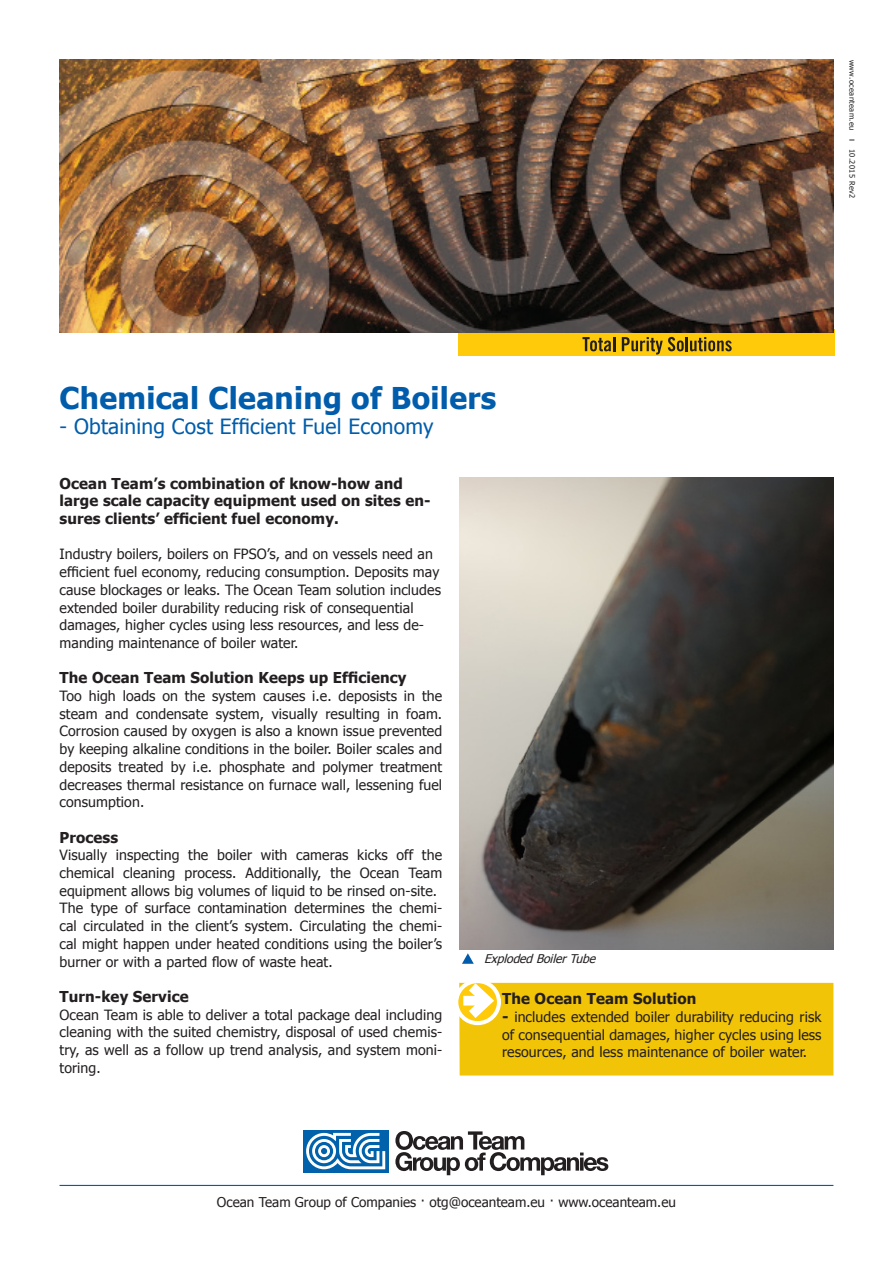
<style>
.page{position:relative;width:893px;height:1263px;background:#fff}
.page>*{position:absolute;margin:0;border:0;box-sizing:border-box;transform-origin:0 0}
.t1{font:700 30px "Tahoma";letter-spacing:.01em;color:#015dab}
.t2{font:21px "Tahoma";letter-spacing:.01em;color:#015dab}
.t3{font:700 15px/17.7px "Tahoma";letter-spacing:.01em;color:#231f20}
.t4{font:14.1px/17.7px "Tahoma";letter-spacing:.01em;color:#231f20;text-align:justify}
.t5{font:13.5px "Tahoma";color:#231f20}
.t6{font:italic 12px "Tahoma";color:#231f20}
.t7{font:7.5px "Tahoma";letter-spacing:.05em;color:#231f20}
.s1{font-family:"Franklin Gothic";font-weight:500}
.s2{font-weight:700;font-size:15px}
</style>
<div class="page">
<hr style="left:60px;top:1185px;width:773px;height:1px;background:#015dab">
<div style="left:458px;top:332px;width:376px;height:24px;background:#feca0a"></div>
<svg style="left:582px;top:337px;width:33px;height:14px"></svg>
<svg style="left:622px;top:337px;width:110px;height:17px"></svg>
<div style="left:459px;top:983px;width:374px;height:92px;background:#f2c407"></div>
<div style="left:454px;top:979px;width:47px;height:46px;border:4px solid #fff;border-radius:50%"></div>
<svg style="left:458px;top:979px;width:43px;height:49px"></svg>
<div style="left:450px;top:1005px;width:7px;height:109px;background:#fff"></div>
<img style="left:459px;top:477px;width:374px;height:472px">
<img style="left:60px;top:60px;width:773px;height:272px">
<svg style="left:462px;top:953px;width:12px;height:11px"></svg>
<svg style="left:303px;top:1130px;width:85px;height:42px"></svg>
<svg style="left:395px;top:1131px;width:213px;height:44px"></svg>
<svg style="left:306px;top:1133px;width:79px;height:36px"></svg>
<p class="t7" style="left:857px;top:60px;width:140px;rotate:90deg">www.oceanteam.eu <span class="s1">I</span> 10.2015 Rev2</p>
<p class="t1" style="left:60px;top:377px;width:438px">Chemical Cleaning of Boilers</p>
<p class="t2" style="left:60px;top:413px;width:376px">- Obtaining Cost Efficient Fuel Economy</p>
<p class="t3" style="left:60px;top:475px;width:372px">Ocean Team’s combination of know-how and large scale capacity equipment used on sites en&shy;sures clients’ efficient fuel economy.</p>
<p class="t4" style="left:60px;top:546px;width:383px;text-align:left">Industry boilers, boilers on FPSO’s, and on vessels need an efficient fuel economy, reducing consumption. Deposits may cause blockages or leaks. The Ocean Team solution includes extended boiler durability reducing risk of consequential damages, higher cycles using less resources, and less de&shy;manding maintenance of boiler water.</p>
<p class="t3" style="left:60px;top:670px;width:348px">The Ocean Team Solution Keeps up Efficiency</p>
<p class="t4" style="left:60px;top:688px;width:384px">Too high loads on the system causes i.e. deposists in the steam and condensate system, visually resulting in foam.<br>Corrosion caused by oxygen is also a known issue prevented by keeping alkaline conditions in the boiler. Boiler scales and deposits treated by i.e. phosphate and polymer treatment decreases thermal resistance on furnace wall, lessening fuel consumption.</p>
<p class="t3" style="left:60px;top:829px;width:60px">Process</p>
<p class="t4" style="left:60px;top:847px;width:384px">Visually inspecting the boiler with cameras kicks off the chemical cleaning process. Additionally, the Ocean Team equipment allows big volumes of liquid to be rinsed on-site.</p>
<p class="t4" style="left:60px;top:900px;width:384px">The type of surface contamination determines the chemi&shy;cal circulated in the client’s system. Circulating the chemi&shy;cal might happen under heated conditions using the boiler’s burner or with a parted flow of waste heat.</p>
<p class="t3" style="left:60px;top:988px;width:131px">Turn-key Service</p>
<p class="t4" style="left:60px;top:1006px;width:384px">Ocean Team is able to deliver a total package deal including cleaning with the suited chemistry, disposal of used chemis&shy;try, as well as a follow up trend analysis, and system moni&shy;toring.</p>
<p class="t6" style="left:484px;top:950px;width:117px">ExplodedBoilerTube</p>
<p class="t3" style="left:502px;top:990px;width:196px">The Ocean Team Solution</p>
<p class="t4" style="left:502px;top:1009px;width:321px"><span class="s2">-</span> includes extended boiler durability reducing risk of consequential damages, higher cycles using less resources, and less maintenance of boiler water.</p>
<p class="t5" style="left:217px;top:1193px;width:461px">Ocean Team Group of Companies · otg@oceanteam.eu · www.oceanteam.eu</p>
</div>
